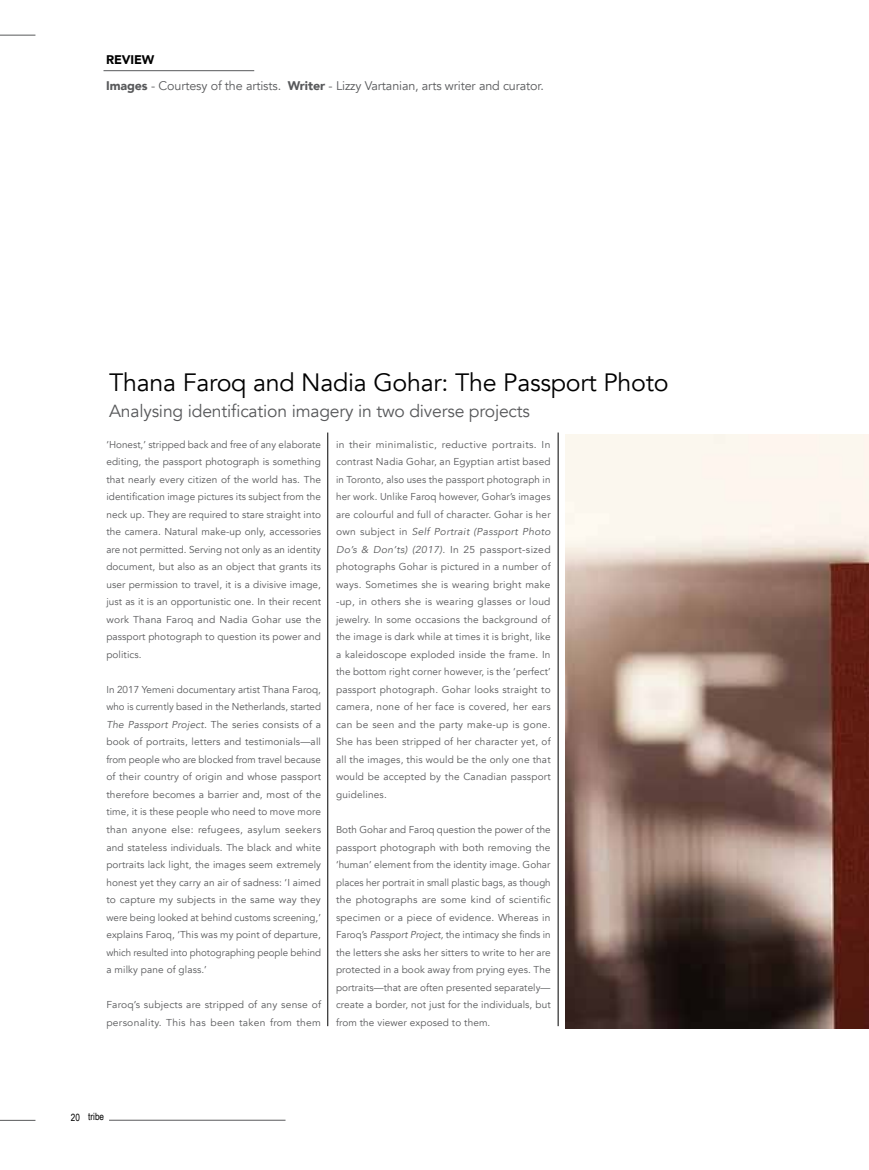
<style>
.page{position:relative;width:869px;height:1170px;background:#fff}
.page>*{position:absolute;margin:0;border:0;box-sizing:border-box;transform-origin:0 0}
.t1{font:25px "Avenir";letter-spacing:-.01em;color:#000}
.t2{font:17.5px "Avenir";letter-spacing:-.01em;color:#58595b}
.t3{font:12.5px "Avenir";letter-spacing:-.01em;color:#58595b}
.t4{font:900 12.5px "Avenir";letter-spacing:-.01em;color:#000}
.t5{font:10px/17.5px "Avenir";letter-spacing:.01em;color:#58595b;text-align:justify}
.t6{font:10px "Arial Narrow";color:#000}
.s1{font-weight:900}
.s2{font-style:italic}
</style>
<div class="page">
<hr style="left:103px;top:70px;width:151px;height:1px;background:#58595b">
<hr style="left:0;top:35px;width:35px;height:1px;background:#58595b">
<hr style="left:109px;top:1119px;width:176px;height:1px;background:#58595b">
<hr style="left:0;top:1119px;width:35px;height:1px;background:#58595b">
<img style="left:565px;top:434px;width:303px;height:594px">
<hr style="left:327px;top:432px;width:1px;height:594px;background:#000">
<hr style="left:557px;top:432px;width:1px;height:594px;background:#000">
<p class="t4" style="left:106px;top:49px;width:50px">REVIEW</p>
<p class="t3" style="left:106px;top:78px;width:439px"><span class="s1">Images</span> - Courtesy of the artists. <span class="s1">Writer</span> - Lizzy Vartanian, arts writer and curator.</p>
<h1 class="t1" style="left:109px;top:367px;width:560px">Thana Faroq and Nadia Gohar: The Passport Photo</h1>
<h2 class="t2" style="left:109px;top:400px;width:422px">Analysing identification imagery in two diverse projects</h2>
<p class="t5" style="left:106px;top:435px;width:216px">‘Honest,’ stripped back and free of any elaborate editing, the passport photograph is something that nearly every citizen of the world has. The identification image pictures its subject from the neck up. They are required to stare straight into the camera. Natural make-up only, accessories are not permitted. Serving not only as an identity document, but also as an object that grants its user permission to travel, it is a divisive image, just as it is an opportunistic one. In their recent work Thana Faroq and Nadia Gohar use the passport photograph to question its power and politics.</p>
<p class="t5" style="left:106px;top:680px;width:216px">In 2017 Yemeni documentary artist Thana Faroq, who is currently based in the Netherlands, started <span class="s2">The Passport Project.</span> The series consists of a book of portraits, letters and testimonials—all from people who are blocked from travel because of their country of origin and whose passport therefore becomes a barrier and, most of the time, it is these people who need to move more than anyone else: refugees, asylum seekers and stateless individuals. The black and white portraits lack light, the images seem extremely honest yet they carry an air of sadness: ‘I aimed to capture my subjects in the same way they were being looked at behind customs screening,’ explains Faroq, ‘This was my point of departure, which resulted into photographing people behind a milky pane of glass.’</p>
<p class="t5" style="left:106px;top:995px;width:216px">Faroq’s subjects are stripped of any sense of personality. This has been taken from them</p>
<p class="t5" style="left:336px;top:435px;width:216px">in their minimalistic, reductive portraits. In contrast Nadia Gohar, an Egyptian artist based in Toronto, also uses the passport photograph in her work. Unlike Faroq however, Gohar’s images are colourful and full of character. Gohar is her own subject in <span class="s2">Self Portrait (Passport Photo Do’s &amp; Don’ts) (2017).</span> In 25 passport-sized photographs Gohar is pictured in a number of ways. Sometimes she is wearing bright make -up, in others she is wearing glasses or loud jewelry. In some occasions the background of the image is dark while at times it is bright, like a kaleidoscope exploded inside the frame. In the bottom right corner however, is the ‘perfect’ passport photograph. Gohar looks straight to camera, none of her face is covered, her ears can be seen and the party make-up is gone.<br>She has been stripped of her character yet, of all the images, this would be the only one that would be accepted by the Canadian passport guidelines.</p>
<p class="t5" style="left:336px;top:820px;width:216px">Both Gohar and Faroq question the power of the passport photograph with both removing the ‘human’ element from the identity image. Gohar places her portrait in small plastic bags, as though the photographs are some kind of scientific specimen or a piece of evidence. Whereas in Faroq’s <span class="s2">Passport Project,</span> the intimacy she finds in the letters she asks her sitters to write to her are protected in a book away from prying eyes. The portraits—that are often presented separately— create a border, not just for the individuals, but from the viewer exposed to them.</p>
<p class="t6" style="left:71px;top:1109px;width:35px">20 tribe</p>
</div>
